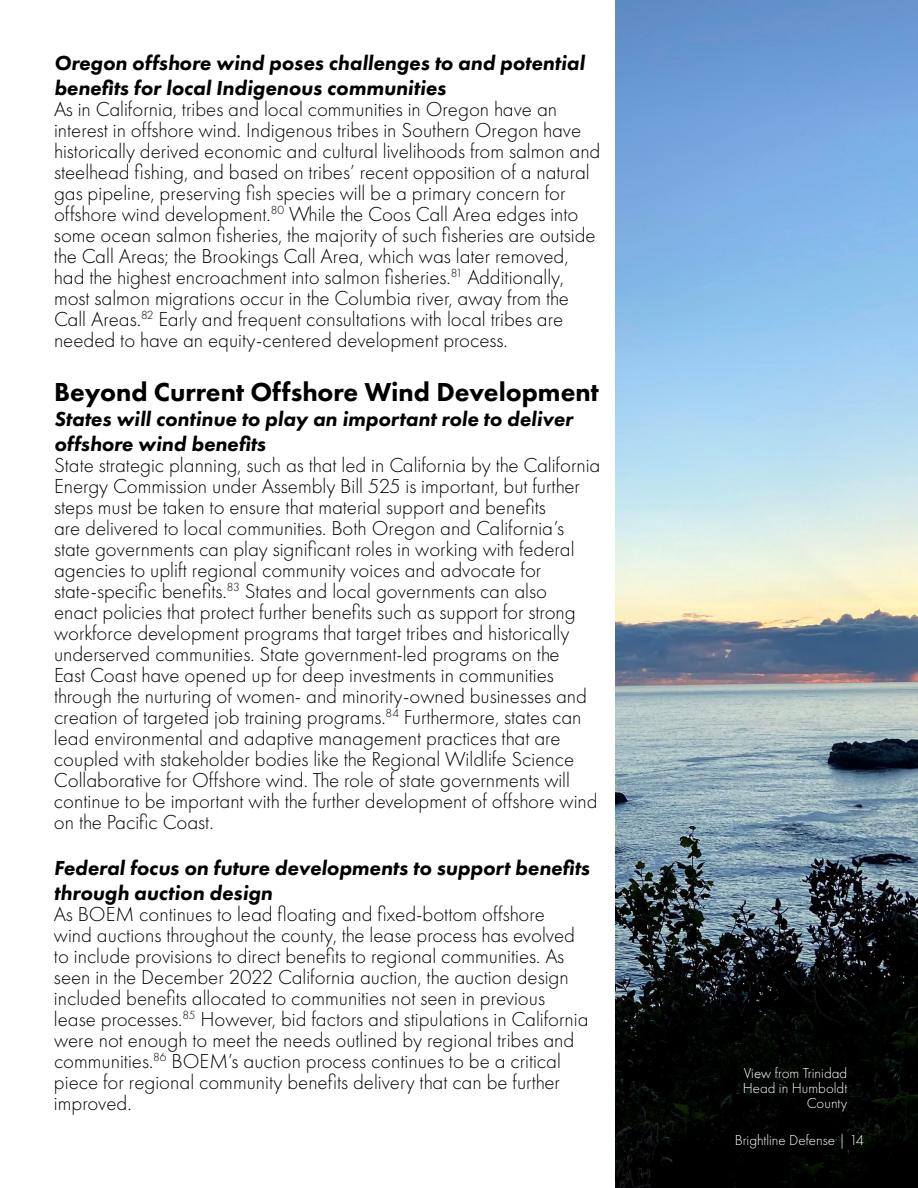
<style>
.page{position:relative;width:918px;height:1188px;background:#fff}
.page>*{position:absolute;margin:0;border:0;box-sizing:border-box;transform-origin:0 0}
.t1{font:800 27px "Futura PT";color:#000}
.t2{font:300 21px/21px "Futura PT";color:#000}
.t3{font:italic 800 21px/25.2px "Futura PT";color:#000}
.t4{font:300 15px/15px "Futura PT";color:#fff;text-align:right}
</style>
<div class="page">
<img style="left:616px;top:0;width:302px;height:1188px">
<p class="t3" style="left:54px;top:50px;width:532px">Oregon offshore wind poses challenges to and potential benefits for local Indigenous communities</p>
<p class="t2" style="left:54px;top:99px;width:548px">As in California, tribes and local communities in Oregon have an interest in offshore wind. Indigenous tribes in Southern Oregon have historically derived economic and cultural livelihoods from salmon and steelhead fishing, and based on tribes’ recent opposition of a natural gas pipeline, preserving fish species will be a primary concern for offshore wind development.<sup>80</sup> While the Coos Call Area edges into some ocean salmon fisheries, the majority of such fisheries are outside the Call Areas; the Brookings Call Area, which was later removed, had the highest encroachment into salmon fisheries.<sup>81</sup> Additionally, most salmon migrations occur in the Columbia river, away from the Call Areas.<sup>82</sup> Early and frequent consultations with local tribes are needed to have an equity-centered development process.</p>
<p class="t1" style="left:54px;top:375px;width:546px">Beyond Current Offshore Wind Development</p>
<p class="t3" style="left:54px;top:406px;width:520px">States will continue to play an important role to deliver offshore wind benefits</p>
<p class="t2" style="left:54px;top:455px;width:548px">State strategic planning, such as that led in California by the California Energy Commission under Assembly Bill 525 is important, but further steps must be taken to ensure that material support and benefits<br>are delivered to local communities. Both Oregon and California’s state governments can play significant roles in working with federal agencies to uplift regional community voices and advocate for state-specific benefits.<sup>83</sup> States and local governments can also<br>enact policies that protect further benefits such as support for strong workforce development programs that target tribes and historically underserved communities. State government-led programs on the<br>East Coast have opened up for deep investments in communities through the nurturing of women- and minority-owned businesses and creation of targeted job training programs.<sup>84</sup> Furthermore, states can lead environmental and adaptive management practices that are coupled with stakeholder bodies like the Regional Wildlife Science Collaborative for Offshore wind. The role of state governments will continue to be important with the further development of offshore wind on the Pacific Coast.</p>
<p class="t3" style="left:54px;top:855px;width:537px">Federal focus on future developments to support benefits through auction design</p>
<p class="t2" style="left:54px;top:904px;width:536px">As BOEM continues to lead floating and fixed-bottom offshore<br>wind auctions throughout the county, the lease process has evolved to include provisions to direct benefits to regional communities. As seen in the December 2022 California auction, the auction design included benefits allocated to communities not seen in previous lease processes.<sup>85</sup> However, bid factors and stipulations in California were not enough to meet the needs outlined by regional tribes and communities.<sup>86</sup> BOEM’s auction process continues to be a critical piece for regional community benefits delivery that can be further improved.</p>
<p class="t4" style="left:743px;top:1066px;width:106px">View from Trinidad<br>Head in Humboldt<br>County</p>
<p class="t4" style="left:735px;top:1133px;width:131px">Brightline Defense | 14</p>
</div>
